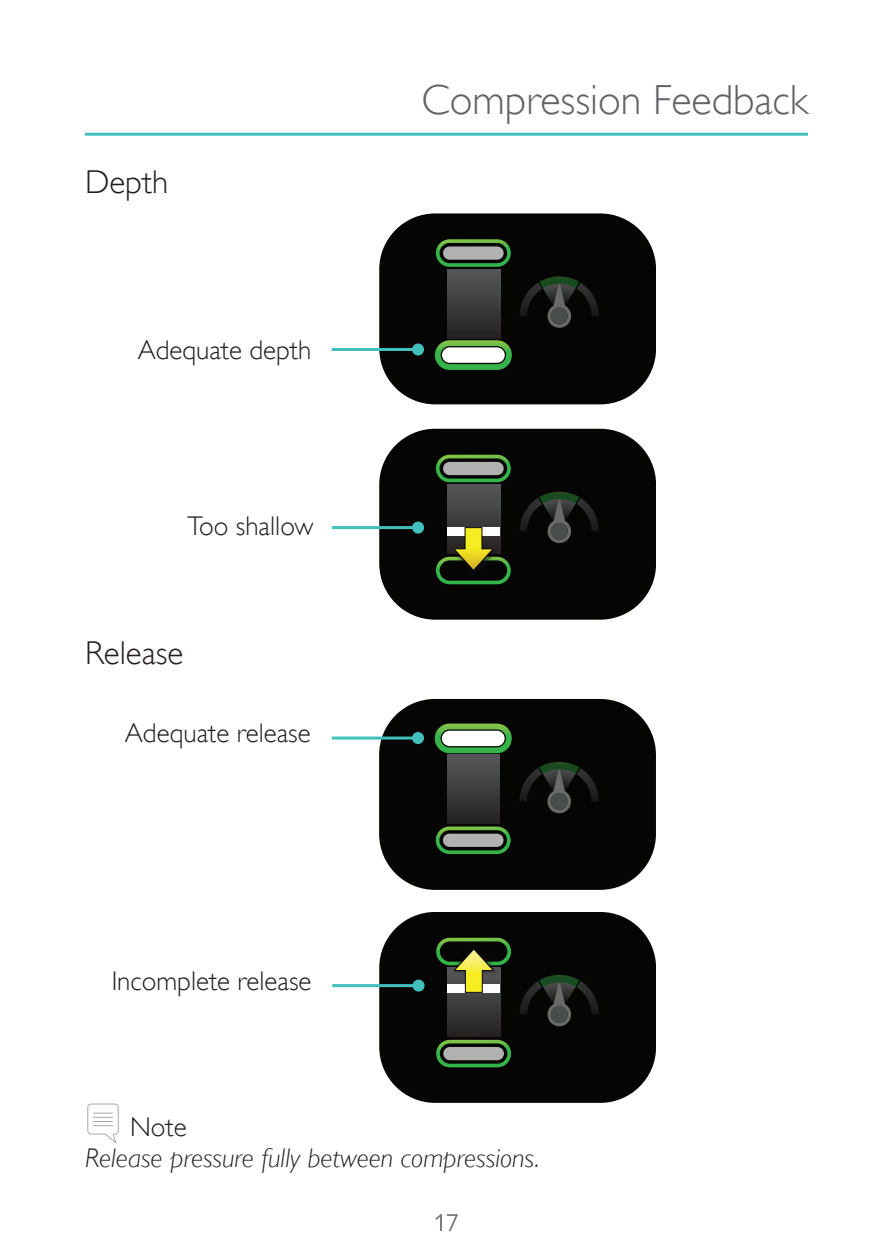
<style>
.page{position:relative;width:893px;height:1259px;background:#fff}
.page>*{position:absolute;margin:0;border:0;box-sizing:border-box;transform-origin:0 0}
.Heading_Right_Side{font:300 42px "Gill Alt One";color:#636366}
.SubHeading{font:300 33px "Gill Alt One";color:#231f20}
.Body_Text{font:300 27px "Gill Alt One";color:#231f20}
.Body_Text-2{font:italic 300 27px "Gill Alt One";color:#231f20}
.t1{font:300 24px "Gill Alt One";color:#6c6d70}
</style>
<div class="page">
<hr style="left:85px;top:133px;width:723px;height:3px;background:#42c0bd">
<svg style="left:87px;top:1103px;width:32px;height:41px"></svg>
<div style="left:379px;top:429px;width:277px;height:190px;background:#050504;border-radius:56px"></div>
<svg style="left:436px;top:455px;width:75px;height:27px"></svg>
<img style="left:408px;top:482px;width:93px;height:137px">
<svg style="left:436px;top:543px;width:75px;height:41px"></svg>
<div style="left:465px;top:527px;width:17px;height:19px;background:#f7ee21"></div>
<svg style="left:520px;top:491px;width:79px;height:52px"></svg>
<hr style="left:332px;top:526px;width:86px;height:3px;background:#42c0bd">
<div style="left:412px;top:521px;width:12px;height:12px;background:#42c0bd;border-radius:50%"></div>
<div style="left:379px;top:213px;width:277px;height:191px;background:#050504;border-radius:56px"></div>
<svg style="left:436px;top:239px;width:75px;height:28px"></svg>
<div style="left:447px;top:269px;width:53px;height:69px;background:linear-gradient(to bottom,#56585a,#252223)"></div>
<svg style="left:435px;top:340px;width:77px;height:30px;background:#88b584"></svg>
<svg style="left:520px;top:276px;width:79px;height:52px"></svg>
<hr style="left:332px;top:348px;width:86px;height:3px;background:#42c0bd">
<div style="left:412px;top:343px;width:12px;height:12px;background:#42c0bd;border-radius:50%"></div>
<div style="left:379px;top:699px;width:277px;height:191px;background:#050504;border-radius:56px"></div>
<svg style="left:436px;top:826px;width:75px;height:28px"></svg>
<div style="left:447px;top:755px;width:53px;height:69px;background:linear-gradient(to bottom,#565859,#242222)"></div>
<svg style="left:435px;top:723px;width:77px;height:30px;background:#88b484"></svg>
<svg style="left:520px;top:762px;width:79px;height:52px"></svg>
<hr style="left:332px;top:736px;width:86px;height:3px;background:#42c0bd">
<div style="left:412px;top:732px;width:12px;height:12px;background:#42c0bd;border-radius:50%"></div>
<div style="left:379px;top:912px;width:277px;height:191px;background:#050504;border-radius:56px"></div>
<svg style="left:436px;top:1039px;width:75px;height:28px"></svg>
<img style="left:410px;top:912px;width:102px;height:125px">
<svg style="left:436px;top:937px;width:75px;height:39px"></svg>
<div style="left:465px;top:973px;width:18px;height:20px;background:#f7ee21;border:1px solid #050504"></div>
<svg style="left:511px;top:969px;width:88px;height:68px"></svg>
<hr style="left:332px;top:984px;width:87px;height:3px;background:#42c0bd">
<div style="left:413px;top:979px;width:12px;height:12px;background:#42c0bd;border-radius:50%"></div>
<p class="SubHeading" style="left:85px;top:163px;width:85px">Depth</p>
<p class="Body_Text" style="left:138px;top:334px;width:175px">Adequate depth</p>
<p class="Body_Text" style="left:187px;top:510px;width:128px">Too shallow</p>
<p class="SubHeading" style="left:85px;top:634px;width:100px">Release</p>
<p class="Body_Text" style="left:125px;top:717px;width:187px">Adequate release</p>
<p class="Body_Text" style="left:112px;top:965px;width:201px">Incomplete release</p>
<p class="Heading_Right_Side" style="left:421px;top:76px;width:388px">Compression Feedback</p>
<p class="Body_Text" style="left:130px;top:1111px;width:58px">Note</p>
<p class="Body_Text-2" style="left:85px;top:1142px;width:456px">Release pressure fully between compressions.</p>
<p class="t1" style="left:434px;top:1209px;width:25px">17</p>
</div>
